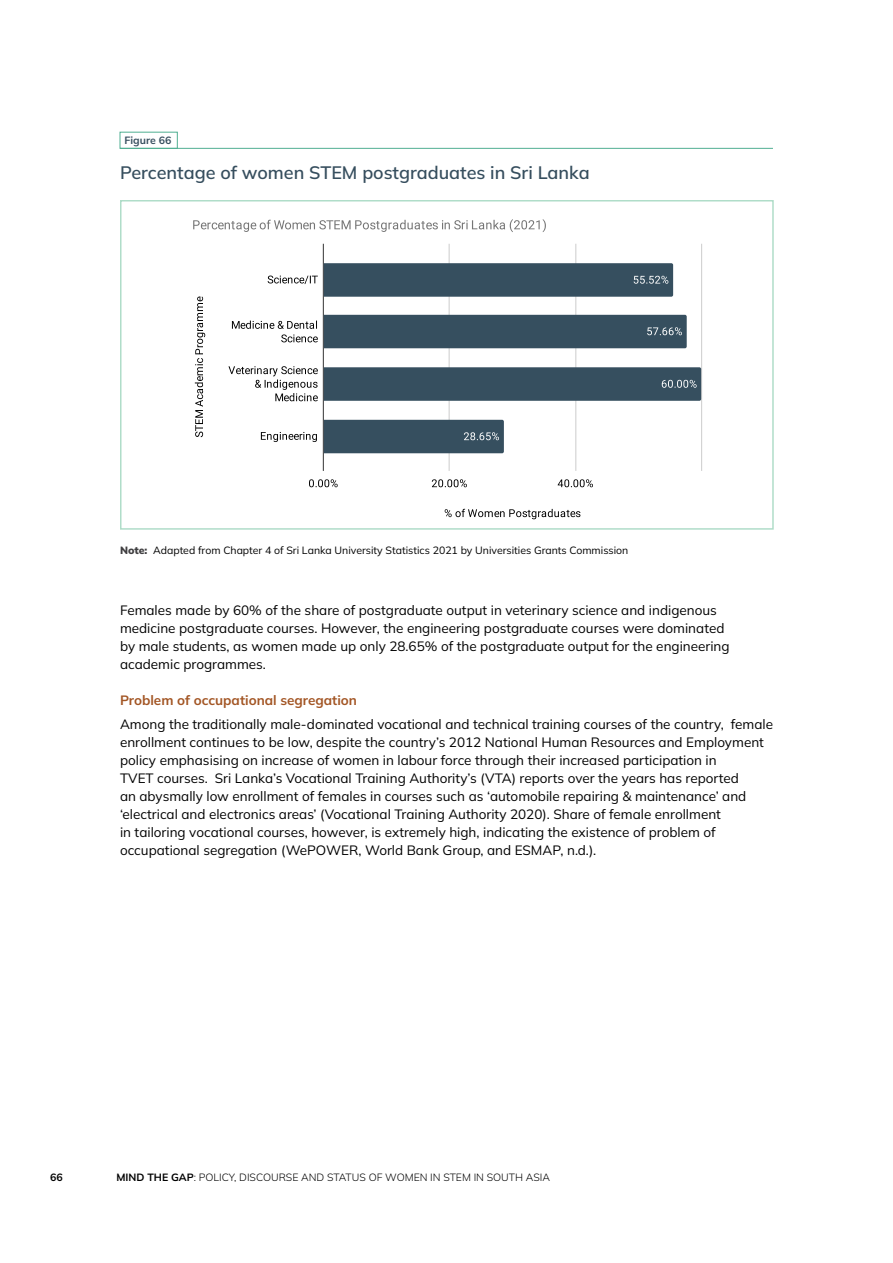
<style>
.page{position:relative;width:893px;height:1263px;background:#fff}
.page>*{position:absolute;margin:0;border:0;box-sizing:border-box;transform-origin:0 0}
.t1{font:600 18px "Mulish";color:#364e5e}
.t2{font:13.5px/18px "Mulish";color:#000}
.t3{font:700 13.5px "Mulish";color:#a35625}
.t4{font:10.5px "Mulish";color:#000}
.t5{font:300 10.5px "Mulish";color:#000}
.t6{font:700 10.5px "Mulish";color:#364e5e}
.t7{font:700 10.5px "Mulish";color:#000}
.s1{font-weight:900;color:#414042}
.s2{font-weight:700}
</style>
<div class="page">
<hr style="left:323px;top:244px;width:1px;height:227px;background:#333">
<hr style="left:449px;top:244px;width:1px;height:227px;background:#ccc">
<hr style="left:575px;top:244px;width:1px;height:227px;background:#ccc">
<hr style="left:701px;top:244px;width:1px;height:227px;background:#ccc">
<svg style="left:324px;top:263px;width:349px;height:34px;background:#3a5262"></svg>
<div style="left:324px;top:315px;width:363px;height:33px;background:#364f5f"></div>
<svg style="left:324px;top:367px;width:377px;height:34px;background:#3a5262"></svg>
<div style="left:324px;top:420px;width:180px;height:33px;background:#364f5f"></div>
<svg style="left:445px;top:509px;width:135px;height:10px"></svg>
<svg style="left:195px;top:296px;width:10px;height:141px"></svg>
<svg style="left:268px;top:276px;width:50px;height:8px"></svg>
<svg style="left:232px;top:321px;width:86px;height:21px"></svg>
<svg style="left:228px;top:366px;width:90px;height:35px"></svg>
<svg style="left:261px;top:432px;width:56px;height:10px"></svg>
<svg style="left:309px;top:479px;width:29px;height:8px"></svg>
<svg style="left:432px;top:479px;width:35px;height:8px"></svg>
<svg style="left:558px;top:479px;width:35px;height:8px"></svg>
<svg style="left:193px;top:219px;width:353px;height:13px"></svg>
<div style="left:120px;top:200px;width:654px;height:330px;border:2px solid #b0ddc9"></div>
<div style="left:120px;top:132px;width:58px;height:17px;border:1px solid #50af92"></div>
<hr style="left:120px;top:148px;width:653px;height:1px;background:#50af92">
<p class="t6" style="left:124px;top:133px;width:48px">Figure 66</p>
<h1 class="t1" style="left:120px;top:161px;width:471px">Percentage of women STEM postgraduates in Sri Lanka</h1>
<p class="t4" style="left:120px;top:543px;width:510px"><span class="s1">Note:</span> Adapted from Chapter 4 of Sri Lanka University Statistics 2021 by Universities Grants Commission</p>
<p class="t2" style="left:120px;top:601px;width:611px">Females made by 60% of the share of postgraduate output in veterinary science and indigenous medicine postgraduate courses. However, the engineering postgraduate courses were dominated by male students, as women made up only 28.65% of the postgraduate output for the engineering academic programmes.</p>
<p class="t3" style="left:120px;top:691px;width:239px">Problem of occupational segregation</p>
<p class="t2" style="left:120px;top:715px;width:654px">Among the traditionally male-dominated vocational and technical training courses of the country, female enrollment continues to be low, despite the country’s 2012 National Human Resources and Employment policy emphasising on increase of women in labour force through their increased participation in<br>TVET courses. Sri Lanka’s Vocational Training Authority’s (VTA) reports over the years has reported<br>an abysmally low enrollment of females in courses such as ‘automobile repairing &amp; maintenance’ and ‘electrical and electronics areas’ (Vocational Training Authority 2020). Share of female enrollment<br>in tailoring vocational courses, however, is extremely high, indicating the existence of problem of occupational segregation (WePOWER, World Bank Group, and ESMAP, n.d.).</p>
<p class="t7" style="left:50px;top:1170px;width:14px">66</p>
<p class="t5" style="left:116px;top:1170px;width:435px"><span class="s2">MIND THE GAP</span>: POLICY, DISCOURSE AND STATUS OF WOMEN IN STEM IN SOUTH ASIA</p>
</div>
